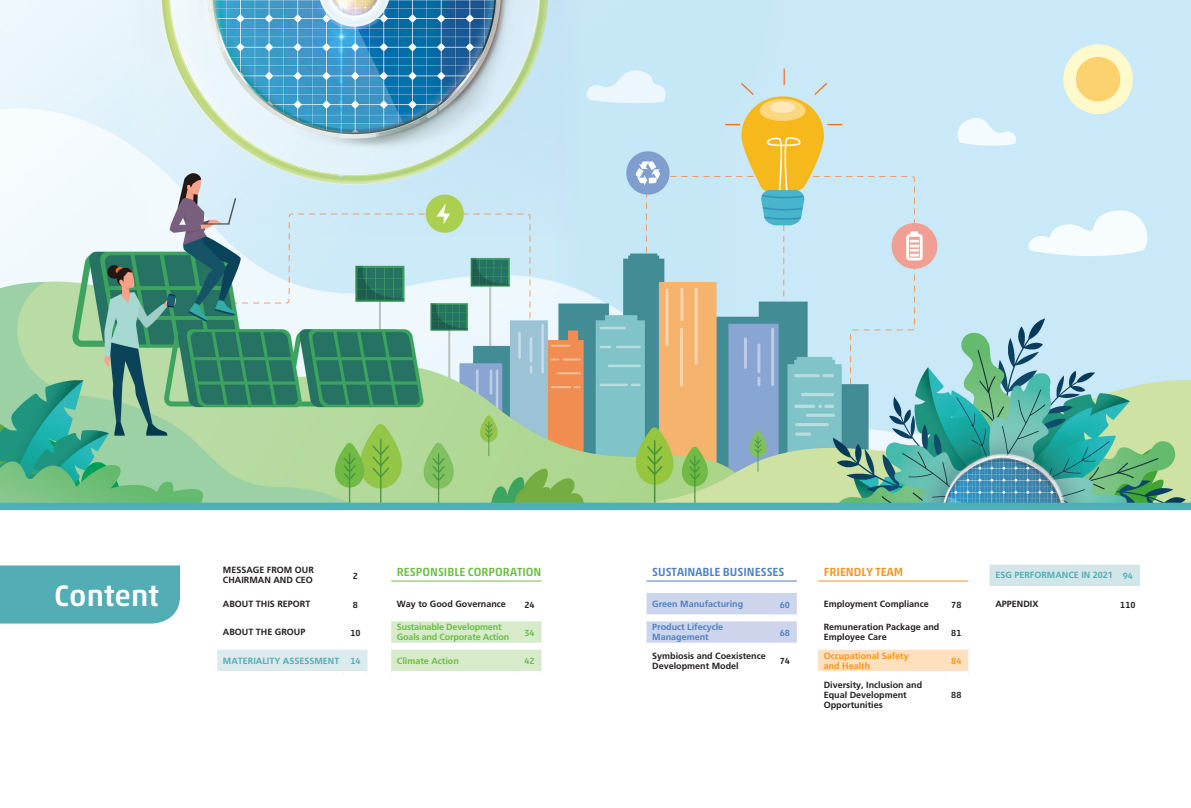
<style>
.page{position:relative;width:1191px;height:808px;background:#fff}
.page>*{position:absolute;margin:0;border:0;box-sizing:border-box;transform-origin:0 0}
.主標題{font:500 30px "Akko Pro";color:#fff}
._3__標題{font:500 12px "Akko Pro";color:#6cbd45}
._3__標題-2{font:500 12px "Akko Pro";color:#5080c1}
._3__標題-3{font:500 12px "Akko Pro";color:#f7931d}
._3__標題-4{font:700 9px/10px "Frutiger LT Std";color:#231f20}
._3__標題-5{font:700 9px/10px "Frutiger LT Std";letter-spacing:-.02em;color:#6cbd45}
._3__標題-6{font:700 9px/10px "Frutiger LT Std";color:#5080c1}
._3__標題-7{font:700 9px "Frutiger LT Std";color:#52adb4}
._3__標題-8{font:700 9px "Frutiger LT Std";color:#f7931d}
._3__標題-9{font:500 9px "Akko Pro";color:#231f20}
._3__標題-10{font:700 9px "Frutiger LT Std";color:#6cbd45}
._3__標題-11{font:500 9px "Akko Pro";color:#52adb4}
._3__標題-12{font:500 9px "Akko Pro";color:#6cbd45}
._3__標題-13{font:500 9px "Akko Pro";color:#5080c1}
._3__標題-14{font:500 9px "Akko Pro";color:#f7931d}
</style>
<div class="page">
<img style="left:0;top:0;width:1191px;height:511px">
<div style="left:0;top:565px;width:180px;height:58px;background:#52adb4"></div>
<div style="left:217px;top:650px;width:150px;height:21px;background:#dbeaec"></div>
<div style="left:391px;top:621px;width:150px;height:50px;background:#d7eaca"></div>
<div style="left:391px;top:643px;width:126px;height:7px;background:#fff"></div>
<div style="left:517px;top:643px;width:24px;height:7px;background:#fff"></div>
<div style="left:646px;top:593px;width:151px;height:50px;background:#cdd5ec"></div>
<div style="left:646px;top:614px;width:126px;height:7px;background:#fff"></div>
<div style="left:772px;top:614px;width:25px;height:7px;background:#fff"></div>
<hr style="left:391px;top:580px;width:150px;height:1px;background:#6cbd45">
<hr style="left:646px;top:580px;width:151px;height:1px;background:#5080c1">
<hr style="left:818px;top:580px;width:150px;height:1px;background:#f7931d">
<div style="left:818px;top:650px;width:150px;height:21px;background:#fee0bf"></div>
<div style="left:989px;top:565px;width:151px;height:21px;background:#d2e6e9"></div>
<p class="主標題" style="left:54px;top:577px;width:106px">Content</p>
<p class="_3__標題-4" style="left:223px;top:565px;width:93px">MESSAGE FROM OUR<br>CHAIRMAN AND CEO</p>
<p class="_3__標題-9" style="left:353px;top:571px;width:7px">2</p>
<p class="_3__標題-4" style="left:223px;top:599px;width:89px">ABOUT THIS REPORT</p>
<p class="_3__標題-9" style="left:353px;top:599px;width:7px">8</p>
<p class="_3__標題-4" style="left:223px;top:627px;width:84px">ABOUT THE GROUP</p>
<p class="_3__標題-9" style="left:350px;top:627px;width:12px">10</p>
<p class="_3__標題-7" style="left:223px;top:655px;width:118px">MATERIALITY ASSESSMENT</p>
<p class="_3__標題-11" style="left:350px;top:656px;width:12px">14</p>
<p class="_3__標題" style="left:397px;top:565px;width:146px">RESPONSIBLE CORPORATION</p>
<p class="_3__標題-2" style="left:652px;top:565px;width:134px">SUSTAINABLE BUSINESSES</p>
<p class="_3__標題-3" style="left:823px;top:565px;width:81px">FRIENDLY TEAM</p>
<p class="_3__標題-4" style="left:823px;top:599px;width:107px">Employment Compliance</p>
<p class="_3__標題-9" style="left:951px;top:599px;width:12px">78</p>
<p class="_3__標題-4" style="left:823px;top:622px;width:117px">Remuneration Package and<br>Employee Care</p>
<p class="_3__標題-9" style="left:951px;top:627px;width:12px">81</p>
<p class="_3__標題-8" style="left:823px;top:650px;width:87px">Occupational Safety</p>
<p class="_3__標題-8" style="left:823px;top:660px;width:48px">and Health</p>
<p class="_3__標題-6" style="left:652px;top:599px;width:93px">Green Manufacturing</p>
<p class="_3__標題-13" style="left:779px;top:599px;width:12px">60</p>
<p class="_3__標題-6" style="left:652px;top:622px;width:73px">Product Lifecycle<br>Management</p>
<p class="_3__標題-13" style="left:779px;top:627px;width:12px">68</p>
<p class="_3__標題-4" style="left:652px;top:650px;width:115px">Symbiosis and Coexistence<br>Development Model</p>
<p class="_3__標題-9" style="left:779px;top:656px;width:12px">74</p>
<p class="_3__標題-4" style="left:397px;top:599px;width:111px">Way to Good Governance</p>
<p class="_3__標題-9" style="left:524px;top:599px;width:12px">24</p>
<p class="_3__標題-5" style="left:397px;top:622px;width:114px">Sustainable Development<br>Goals and Corporate Action</p>
<p class="_3__標題-12" style="left:524px;top:627px;width:12px">34</p>
<p class="_3__標題-10" style="left:397px;top:655px;width:64px">Climate Action</p>
<p class="_3__標題-12" style="left:524px;top:656px;width:12px">42</p>
<p class="_3__標題-14" style="left:951px;top:656px;width:12px">84</p>
<p class="_3__標題-4" style="left:823px;top:679px;width:100px">Diversity, Inclusion and<br>Equal Development<br>Opportunities</p>
<p class="_3__標題-9" style="left:951px;top:690px;width:12px">88</p>
<p class="_3__標題-7" style="left:995px;top:570px;width:119px">ESG PERFORMANCE IN 2021</p>
<p class="_3__標題-11" style="left:1122px;top:571px;width:12px">94</p>
<p class="_3__標題-4" style="left:995px;top:599px;width:45px">APPENDIX</p>
<p class="_3__標題-9" style="left:1120px;top:599px;width:17px">110</p>
</div>
